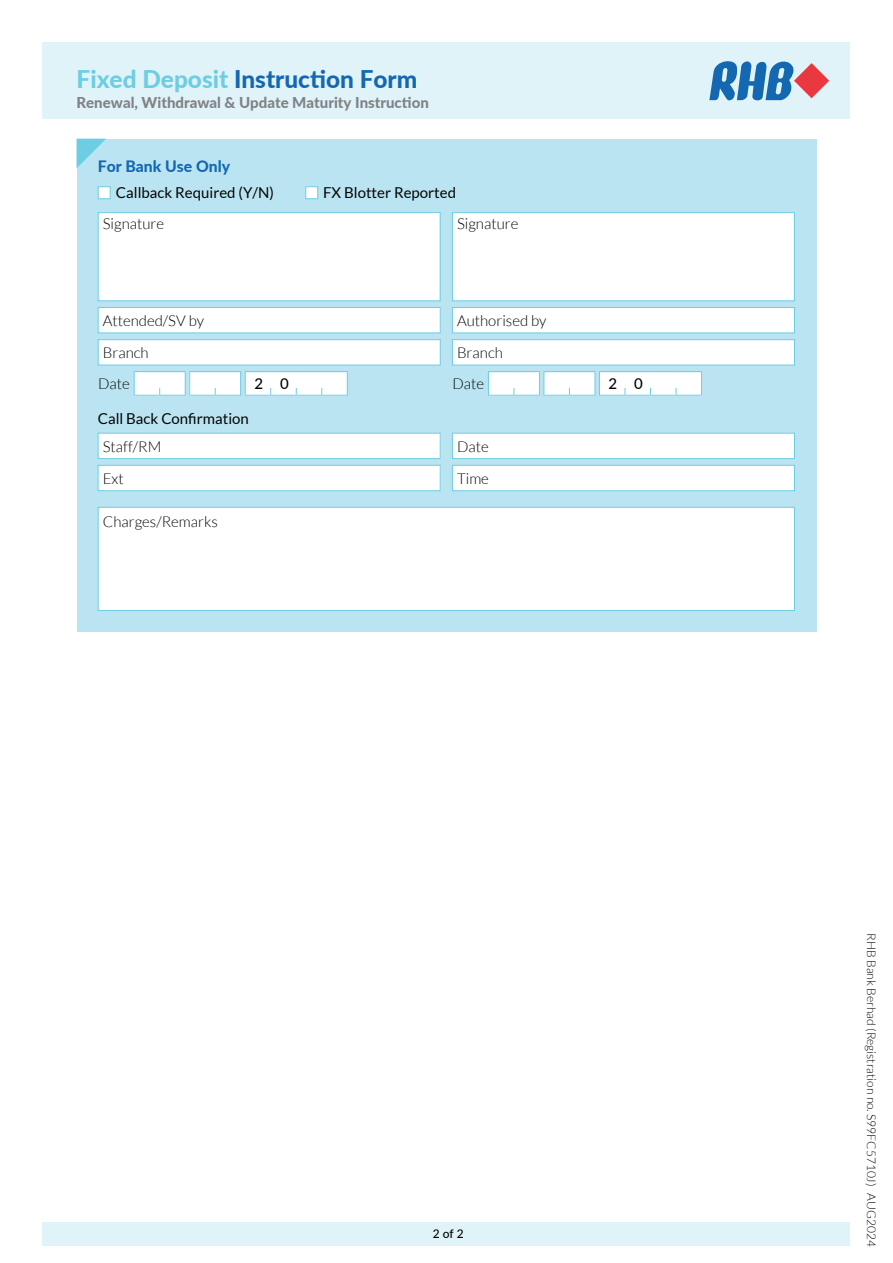
<style>
.page{position:relative;width:893px;height:1263px;background:#fff}
.page>*{position:absolute;margin:0;border:0;box-sizing:border-box;transform-origin:0 0}
.t1{font:800 24.3px "Lato";color:#1468b2}
.t2{font:800 15.75px "Lato";color:#1468b2}
.t3{font:300 15px/32.1px "Lato";color:#040503}
.t4{font:15px "Lato";color:#040503}
.t5{font:800 15px "Lato";color:#808285}
.t6{font:500 15px "Lato";color:#040503}
.t7{font:300 12px "Lato";color:#040503}
.t8{font:500 12px "Lato";color:#040503}
.s1{color:#6dcde3}
</style>
<div class="page">
<div style="left:43px;top:1222px;width:807px;height:24px;background:#dff3f8"></div>
<div style="left:43px;top:43px;width:807px;height:76px;background:#dff3f8"></div>
<svg style="left:709px;top:61px;width:120px;height:40px"></svg>
<div style="left:77px;top:139px;width:739px;height:492px;background:#bae4f1"></div>
<svg style="left:77px;top:139px;width:29px;height:29px"></svg>
<div style="left:98px;top:433px;width:342px;height:26px;background:#fff"></div>
<div style="left:98px;top:433px;width:343px;height:26px;border:1px solid #6dcde3"></div>
<div style="left:98px;top:465px;width:342px;height:26px;background:#fff"></div>
<div style="left:98px;top:465px;width:343px;height:26px;border:1px solid #6dcde3"></div>
<div style="left:452px;top:433px;width:342px;height:26px;background:#fff"></div>
<div style="left:452px;top:433px;width:343px;height:26px;border:1px solid #6dcde3"></div>
<div style="left:452px;top:465px;width:342px;height:26px;background:#fff"></div>
<div style="left:452px;top:465px;width:343px;height:26px;border:1px solid #6dcde3"></div>
<div style="left:98px;top:507px;width:696px;height:103px;background:#fff"></div>
<div style="left:98px;top:507px;width:697px;height:104px;border:1px solid #6dcde3"></div>
<div style="left:98px;top:213px;width:342px;height:88px;background:#fff"></div>
<div style="left:98px;top:212px;width:343px;height:89px;border:1px solid #6dcde3"></div>
<div style="left:98px;top:307px;width:342px;height:26px;background:#fff"></div>
<div style="left:98px;top:307px;width:343px;height:26px;border:1px solid #6dcde3"></div>
<div style="left:98px;top:339px;width:343px;height:26px;background:#fff;border:1px solid #6dcde3"></div>
<div style="left:452px;top:213px;width:342px;height:88px;background:#fff"></div>
<div style="left:452px;top:212px;width:343px;height:89px;border:1px solid #6dcde3"></div>
<div style="left:452px;top:307px;width:342px;height:26px;background:#fff"></div>
<div style="left:452px;top:307px;width:343px;height:26px;border:1px solid #6dcde3"></div>
<div style="left:452px;top:339px;width:343px;height:26px;background:#fff;border:1px solid #6dcde3"></div>
<div style="left:98px;top:186px;width:13px;height:13px;background:#fff;border:1px solid #6dcde3"></div>
<div style="left:305px;top:186px;width:13px;height:13px;background:#fff;border:1px solid #6dcde3"></div>
<svg style="left:134px;top:371px;width:214px;height:25px;background:#ecf8fb"></svg>
<svg style="left:488px;top:371px;width:214px;height:25px;background:#ecf8fb"></svg>
<h1 class="t1" style="left:77px;top:61px;width:342px"><span class="s1">Fixed Deposit</span> Instruction Form</h1>
<p class="t5" style="left:77px;top:92px;width:354px">Renewal, Withdrawal &amp; Update Maturity Instruction</p>
<p class="t2" style="left:98px;top:154px;width:134px">For Bank Use Only</p>
<p class="t4" style="left:116px;top:185px;width:159px">Callback Required (Y/N)</p>
<p class="t4" style="left:323px;top:185px;width:134px">FX Blotter Reported</p>
<p class="t3" style="left:103px;top:208px;width:63px">Signature</p>
<p class="t3" style="left:103px;top:305px;width:103px">Attended/SV by<br>Branch</p>
<p class="t3" style="left:457px;top:208px;width:63px">Signature</p>
<p class="t3" style="left:457px;top:305px;width:91px">Authorised by<br>Branch</p>
<p class="t3" style="left:98px;top:367px;width:33px">Date</p>
<p class="t6" style="left:254px;top:373px;width:36px">2 0</p>
<p class="t3" style="left:452px;top:367px;width:33px">Date</p>
<p class="t6" style="left:609px;top:373px;width:36px">2 0</p>
<p class="t4" style="left:98px;top:410px;width:153px">Call Back Confirmation</p>
<p class="t3" style="left:103px;top:430px;width:60px">Staff/RM<br>Ext</p>
<p class="t3" style="left:457px;top:430px;width:33px">Date<br>Time</p>
<p class="t3" style="left:103px;top:506px;width:117px">Charges/Remarks</p>
<p class="t8" style="left:433px;top:1225px;width:33px">2 of 2</p>
<p class="t7" style="left:878px;top:933px;width:315px;rotate:90deg">RHB Bank Berhad (Registration no. S99FC5710J) AUG2024</p>
</div>
